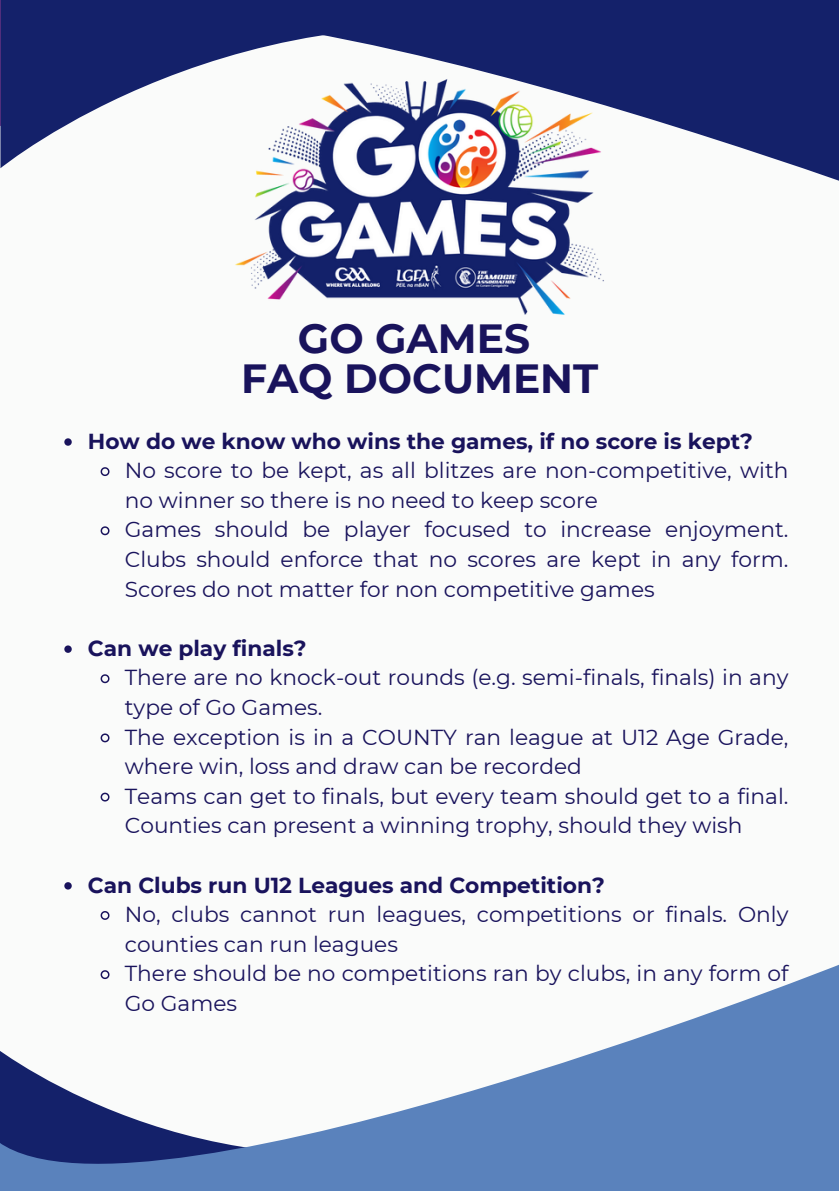
<style>
.page{position:relative;width:839px;height:1191px;background:#fff}
.page>*{position:absolute;margin:0;border:0;box-sizing:border-box;transform-origin:0 0}
.t1{font:700 40.6px/40.4px "Montserrat";color:#19135c;text-align:center}
.t2{font:21.6px/29.6px "Montserrat";color:#19135c}
.t3{font:700 21.6px "Montserrat";color:#19135c}
</style>
<div class="page">
<div style="left:0;top:0;width:838px;height:1191px;background:#fafbfa"></div>
<svg style="left:2px;top:0;width:836px;height:181px;fill:#14216a"></svg>
<img style="left:190px;top:36px;width:458px;height:279px">
<svg style="left:64px;top:438px;width:8px;height:8px"></svg>
<svg style="left:100px;top:467px;width:10px;height:9px"></svg>
<svg style="left:100px;top:526px;width:10px;height:10px"></svg>
<svg style="left:64px;top:645px;width:8px;height:8px"></svg>
<svg style="left:100px;top:674px;width:10px;height:10px"></svg>
<svg style="left:100px;top:733px;width:10px;height:10px"></svg>
<svg style="left:100px;top:792px;width:10px;height:10px"></svg>
<svg style="left:64px;top:882px;width:8px;height:8px"></svg>
<svg style="left:100px;top:911px;width:10px;height:9px"></svg>
<svg style="left:0;top:965px;width:838px;height:226px"></svg>
<p class="t1" style="left:241px;top:318px;width:359px">GO GAMES<br>FAQ DOCUMENT</p>
<p class="t3" style="left:88px;top:428px;width:666px">How do we know who wins the games, if no score is kept?</p>
<p class="t2" style="left:125px;top:456px;width:665px">No score to be kept, as all blitzes are non-competitive, with no winner so there is no need to keep score</p>
<p class="t2" style="left:125px;top:515px;width:665px;text-align:justify">Games should be player focused to increase enjoyment.<br>Clubs should enforce that no scores are kept in any form.<br>Scores do not matter for non competitive games</p>
<h1 class="t3" style="left:88px;top:635px;width:220px">Can we play finals?</h1>
<p class="t2" style="left:125px;top:663px;width:665px">There are no knock-out rounds (e.g. semi-finals, finals) in any type of Go Games.</p>
<p class="t2" style="left:125px;top:722px;width:665px">The exception is in a COUNTY ran league at U12 Age Grade, where win, loss and draw can be recorded</p>
<p class="t2" style="left:125px;top:781px;width:665px">Teams can get to finals, but every team should get to a final.<br>Counties can present a winning trophy, should they wish</p>
<p class="t3" style="left:88px;top:872px;width:518px">Can Clubs run U12 Leagues and Competition?</p>
<p class="t2" style="left:125px;top:900px;width:665px">No, clubs cannot run leagues, competitions or finals. Only counties can run leagues</p>
<p class="t2" style="left:125px;top:959px;width:665px">There should be no competitions ran by clubs, in any form of<br>Go Games</p>
</div>
